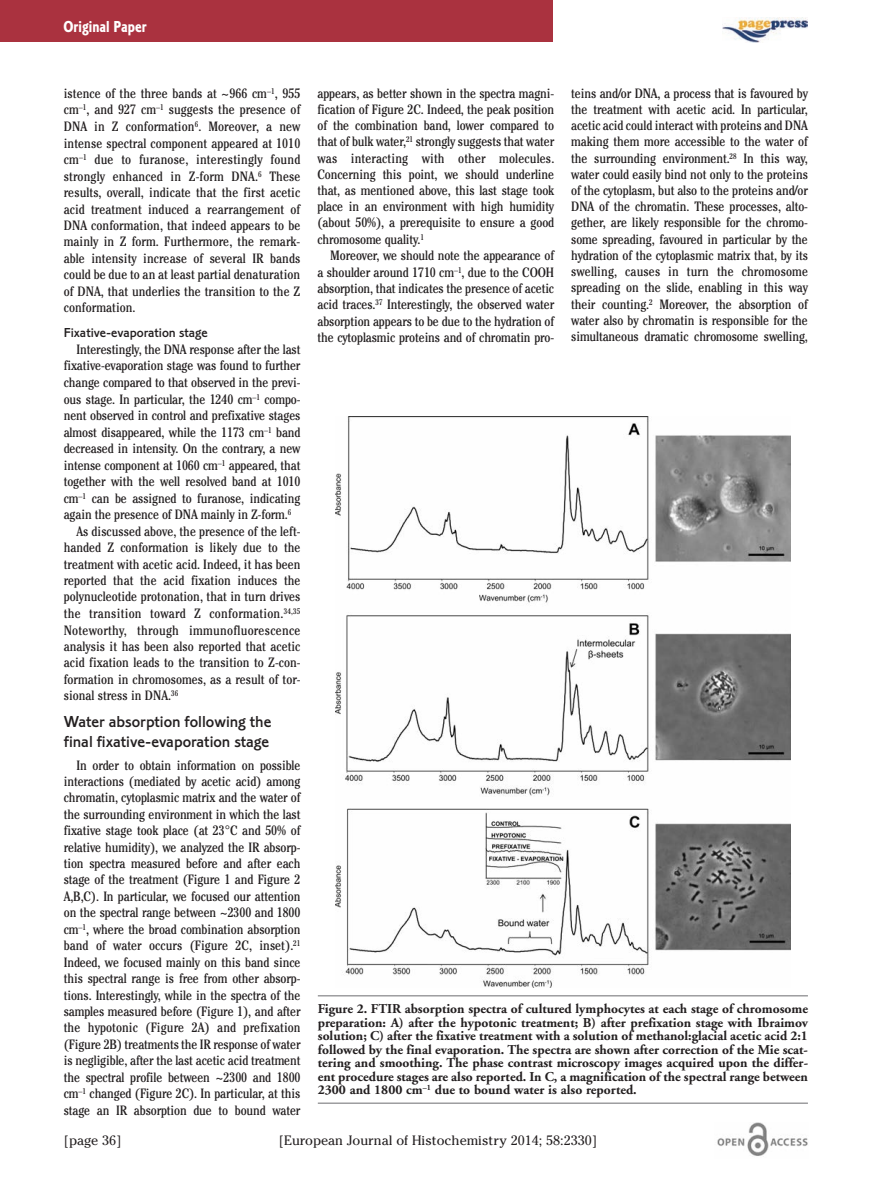
<style>
.page{position:relative;width:893px;height:1191px;background:#fff}
.page>*{position:absolute;margin:0;border:0;box-sizing:border-box;transform-origin:0 0}
.t1{font:16.5px/20px "Corinthian Medium Plain";color:#231f20}
.t2{font:16.5px "Corinthian Bold Condensed Plain";color:#fff}
.t3{font:condensed 13.5px/16.5px "Cheltenham";letter-spacing:-.01em;color:#231f20;text-align:justify}
.t4{font:700 13.5px/13.5px "Adobe Garamond";color:#231f20;text-align:justify}
.t5{font:condensed 13.5px "Cheltenham";letter-spacing:.02em;color:#231f20}
.t6{font:13.5px "Cheltenham";color:#231f20}
.t7{font:13.5px "Corinthian Medium Plain";color:#231f20}
</style>
<div class="page">
<div style="left:0;top:0;width:553px;height:42px;background:#aa323f"></div>
<img style="left:717px;top:1123px;width:91px;height:33px">
<img style="left:723px;top:17px;width:84px;height:26px">
<img style="left:335px;top:416px;width:455px;height:571px">
<hr style="left:318px;top:995px;width:490px;height:1px;background:#6c6d70">
<hr style="left:318px;top:1102px;width:490px;height:1px;background:#6c6d70">
<p class="t2" style="left:63px;top:21px;width:85px">Original Paper</p>
<p class="t3" style="left:64px;top:86px;width:238px">istence of the three bands at ~966 cm<sup>–1</sup>, 955 cm<sup>–1</sup>, and 927 cm<sup>–1</sup> suggests the presence of DNA in Z conformation<sup>6</sup>. Moreover, a new intense spectral component appeared at 1010 cm<sup>–1</sup> due to furanose, interestingly found strongly enhanced in Z-form DNA.<sup>6</sup> These results, overall, indicate that the first acetic acid treatment induced a rearrangement of DNA conformation, that indeed appears to be mainly in Z form. Furthermore, the remark&shy;able intensity increase of several IR bands could be due to an at least partial denaturation of DNA, that underlies the transition to the Z conformation.</p>
<p class="t7" style="left:64px;top:328px;width:145px">Fixative-evaporation stage</p>
<p class="t3" style="left:77px;top:342px;width:225px">Interestingly, the DNA response after the last</p>
<p class="t3" style="left:64px;top:359px;width:238px">fixative-evaporation stage was found to further</p>
<p class="t3" style="left:64px;top:375px;width:238px">change compared to that observed in the previ-</p>
<p class="t3" style="left:64px;top:392px;width:238px">ous stage. In particular, the 1240 cm<sup>–1</sup> compo-</p>
<p class="t3" style="left:64px;top:408px;width:238px">nent observed in control and prefixative stages</p>
<p class="t3" style="left:64px;top:425px;width:238px">almost disappeared, while the 1173 cm<sup>–1</sup> band</p>
<p class="t3" style="left:64px;top:441px;width:238px">decreased in intensity. On the contrary, a new</p>
<p class="t3" style="left:64px;top:458px;width:238px">intense component at 1060 cm<sup>–1</sup> appeared, that</p>
<p class="t3" style="left:64px;top:474px;width:238px">together with the well resolved band at 1010</p>
<p class="t3" style="left:64px;top:491px;width:238px">cm<sup>–1</sup> can be assigned to furanose, indicating</p>
<p class="t3" style="left:64px;top:508px;width:229px">again the presence of DNA mainly in Z-form.<sup>6</sup></p>
<p class="t3" style="left:77px;top:524px;width:225px">As discussed above, the presence of the left-</p>
<p class="t3" style="left:64px;top:540px;width:238px">handed Z conformation is likely due to the</p>
<p class="t3" style="left:64px;top:557px;width:238px">treatment with acetic acid. Indeed, it has been</p>
<p class="t3" style="left:64px;top:573px;width:238px">reported that the acid fixation induces the</p>
<p class="t3" style="left:64px;top:590px;width:238px">polynucleotide protonation, that in turn drives</p>
<p class="t5" style="left:64px;top:608px;width:238px">the transition toward Z conformation.<sup>34,35</sup></p>
<p class="t5" style="left:64px;top:625px;width:238px">Noteworthy, through immunofluorescence</p>
<p class="t3" style="left:64px;top:639px;width:238px">analysis it has been also reported that acetic</p>
<p class="t3" style="left:64px;top:655px;width:238px">acid fixation leads to the transition to Z-con-</p>
<p class="t3" style="left:64px;top:672px;width:238px">formation in chromosomes, as a result of tor-</p>
<p class="t3" style="left:64px;top:688px;width:116px">sional stress in DNA.<sup>36</sup></p>
<p class="t1" style="left:64px;top:713px;width:209px">Water absorption following the final fixative-evaporation stage</p>
<p class="t3" style="left:64px;top:758px;width:238px;text-indent:13px">In order to obtain information on possible interactions (mediated by acetic acid) among chromatin, cytoplasmic matrix and the water of the surrounding environment in which the last fixative stage took place (at 23°C and 50% of relative humidity), we analyzed the IR absorp&shy;tion spectra measured before and after each stage of the treatment (Figure 1 and Figure 2<br>A,B,C). In particular, we focused our attention on the spectral range between ~2300 and 1800 cm<sup>–1</sup>, where the broad combination absorption band of water occurs (Figure 2C, inset).<sup>21<br></sup>Indeed, we focused mainly on this band since this spectral range is free from other absorp&shy;tions. Interestingly, while in the spectra of the samples measured before (Figure 1), and after the hypotonic (Figure 2A) and prefixation (Figure 2B) treatments the IR response of water is negligible, after the last acetic acid treatment the spectral profile between ~2300 and 1800 cm<sup>–1</sup> changed (Figure 2C). In particular, at this stage an IR absorption due to bound water</p>
<p class="t3" style="left:317px;top:86px;width:238px">appears, as better shown in the spectra magni&shy;fication of Figure 2C. Indeed, the peak position of the combination band, lower compared to that of bulk water,<sup>21</sup> strongly suggests that water was interacting with other molecules.<br>Concerning this point, we should underline that, as mentioned above, this last stage took place in an environment with high humidity (about 50%), a prerequisite to ensure a good chromosome quality.<sup>1</sup></p>
<p class="t3" style="left:317px;top:248px;width:238px;text-indent:13px">Moreover, we should note the appearance of a shoulder around 1710 cm<sup>–1</sup>, due to the COOH absorption, that indicates the presence of acetic acid traces.<sup>37</sup> Interestingly, the observed water absorption appears to be due to the hydration of the cytoplasmic proteins and of chromatin pro-</p>
<p class="t3" style="left:571px;top:86px;width:238px">teins and/or DNA, a process that is favoured by the treatment with acetic acid. In particular, acetic acid could interact with proteins and DNA making them more accessible to the water of the surrounding environment.<sup>28</sup> In this way, water could easily bind not only to the proteins of the cytoplasm, but also to the proteins and/or DNA of the chromatin. These processes, alto&shy;gether, are likely responsible for the chromo&shy;some spreading, favoured in particular by the hydration of the cytoplasmic matrix that, by its swelling, causes in turn the chromosome spreading on the slide, enabling in this way their counting.<sup>2</sup> Moreover, the absorption of water also by chromatin is responsible for the simultaneous dramatic chromosome swelling,</p>
<p class="t4" style="left:318px;top:1003px;width:492px">Figure 2. FTIR absorption spectra of cultured lymphocytes at each stage of chromosome preparation: A) after the hypotonic treatment; B) after prefixation stage with Ibraimov solution; C) after the fixative treatment with a solution of methanol:glacial acetic acid 2:1 followed by the final evaporation. The spectra are shown after correction of the Mie scat&shy;tering and smoothing. The phase contrast microscopy images acquired upon the differ&shy;ent procedure stages are also reported. In C, a magnification of the spectral range between 2300 and 1800 cm<sup>–1</sup> due to bound water is also reported.</p>
<p class="t6" style="left:64px;top:1132px;width:59px">[page 36]</p>
<p class="t6" style="left:279px;top:1132px;width:320px">[European Journal of Histochemistry 2014; 58:2330]</p>
</div>
